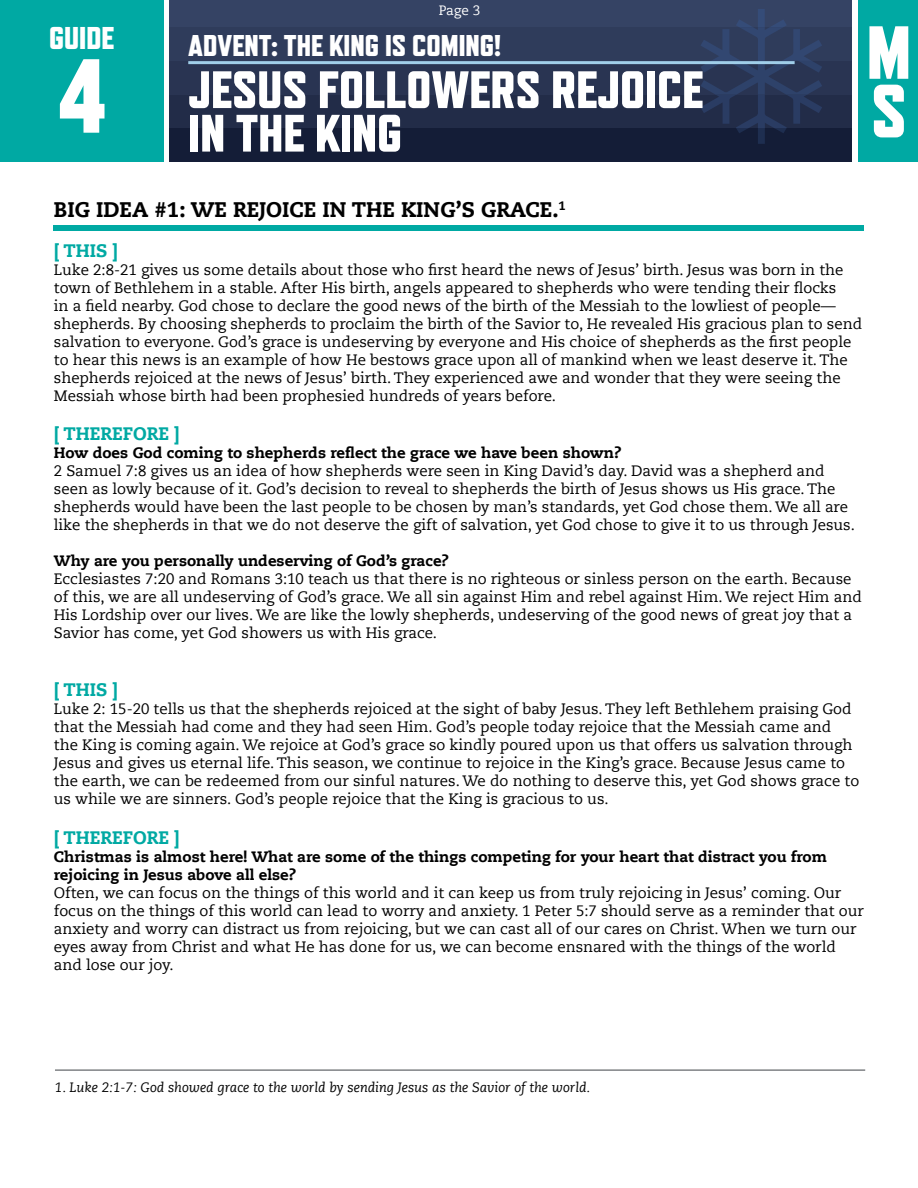
<style>
.page{position:relative;width:918px;height:1188px;background:#fff}
.page>*{position:absolute;margin:0;border:0;box-sizing:border-box;transform-origin:0 0}
.t1{font:800 75px/58.5px "Refrigerator Deluxe";color:#fff}
.t2{font:800 52.5px/43.5px "Refrigerator Deluxe";color:#fff}
.t3{font:800 31.5px "Refrigerator Deluxe";color:#fff}
.t4{font:800 30px "Refrigerator Deluxe";color:#fff}
.t5{font:800 21px "Caecilia LT Std";color:#000}
.t6{font:800 18px "Caecilia LT Std";color:#00a9a3}
.t7{font:15px/18px "Caecilia LT Std";color:#000}
.t8{font:800 15px/18px "Caecilia LT Std";color:#000}
.t9{font:italic 13.5px "Caecilia LT Std";color:#000}
.t10{font:13.5px "Caecilia LT Std";color:#fff}
</style>
<div class="page">
<div style="left:169px;top:0;width:682px;height:162px;background:#141d37"></div>
<div style="left:169px;top:95px;width:682px;height:33px;background:#222c48"></div>
<div style="left:169px;top:61px;width:682px;height:34px;background:#293452"></div>
<div style="left:169px;top:27px;width:682px;height:34px;background:#2f3c5b"></div>
<div style="left:169px;top:0;width:682px;height:27px;background:#354364"></div>
<svg style="left:701px;top:9px;width:121px;height:135px"></svg>
<hr style="left:188px;top:61px;width:607px;height:3px;background:#a0cee9">
<div style="left:0;top:0;width:163px;height:162px;background:#00a9a3"></div>
<div style="left:858px;top:0;width:60px;height:162px;background:#00a9a3"></div>
<div style="left:53px;top:226px;width:811px;height:5px;background:#00a9a3"></div>
<hr style="left:55px;top:1069px;width:810px;height:2px;background:#808285">
<p class="t10" style="left:439px;top:3px;width:43px">Page 3</p>
<h3 class="t3" style="left:49px;top:20px;width:67px">GUIDE</h3>
<h1 class="t1" style="left:867px;top:22px;width:46px">M<br>S</h1>
<h3 class="t4" style="left:188px;top:27px;width:314px">ADVENT: THE KING IS COMING!</h3>
<h2 class="t2" style="left:57px;top:67px;width:648px;text-indent:132px">JESUS FOLLOWERS REJOICE<br><sup>4</sup> IN THE KING</h2>
<h3 class="t5" style="left:54px;top:197px;width:513px">BIG IDEA #1: WE REJOICE IN THE KING’S GRACE.<sup>1</sup></h3>
<p class="t6" style="left:54px;top:239px;width:66px">[ THIS ]</p>
<p class="t7" style="left:54px;top:261px;width:810px">Luke 2:8-21 gives us some details about those who first heard the news of Jesus’ birth. Jesus was born in the town of Bethlehem in a stable. After His birth, angels appeared to shepherds who were tending their flocks<br>in a field nearby. God chose to declare the good news of the birth of the Messiah to the lowliest of people— shepherds. By choosing shepherds to proclaim the birth of the Savior to, He revealed His gracious plan to send salvation to everyone. God’s grace is undeserving by everyone and His choice of shepherds as the first people to hear this news is an example of how He bestows grace upon all of mankind when we least deserve it. The shepherds rejoiced at the news of Jesus’ birth. They experienced awe and wonder that they were seeing the Messiah whose birth had been prophesied hundreds of years before.</p>
<p class="t6" style="left:54px;top:423px;width:127px">[ THEREFORE ]</p>
<p class="t8" style="left:54px;top:444px;width:569px">How does God coming to shepherds reflect the grace we have been shown?</p>
<p class="t7" style="left:54px;top:462px;width:803px">2 Samuel 7:8 gives us an idea of how shepherds were seen in King David’s day. David was a shepherd and seen as lowly because of it. God’s decision to reveal to shepherds the birth of Jesus shows us His grace. The shepherds would have been the last people to be chosen by man’s standards, yet God chose them. We all are like the shepherds in that we do not deserve the gift of salvation, yet God chose to give it to us through Jesus.</p>
<p class="t8" style="left:54px;top:552px;width:397px">Why are you personally undeserving of God’s grace?</p>
<p class="t7" style="left:54px;top:570px;width:809px">Ecclesiastes 7:20 and Romans 3:10 teach us that there is no righteous or sinless person on the earth. Because of this, we are all undeserving of God’s grace. We all sin against Him and rebel against Him. We reject Him and His Lordship over our lives. We are like the lowly shepherds, undeserving of the good news of great joy that a Savior has come, yet God showers us with His grace.</p>
<p class="t6" style="left:54px;top:679px;width:66px">[ THIS ]</p>
<p class="t7" style="left:54px;top:700px;width:807px">Luke 2: 15-20 tells us that the shepherds rejoiced at the sight of baby Jesus. They left Bethlehem praising God that the Messiah had come and they had seen Him. God’s people today rejoice that the Messiah came and the King is coming again. We rejoice at God’s grace so kindly poured upon us that offers us salvation through Jesus and gives us eternal life. This season, we continue to rejoice in the King’s grace. Because Jesus came to the earth, we can be redeemed from our sinful natures. We do nothing to deserve this, yet God shows grace to us while we are sinners. God’s people rejoice that the King is gracious to us.</p>
<p class="t6" style="left:54px;top:826px;width:127px">[ THEREFORE ]</p>
<p class="t8" style="left:54px;top:847px;width:775px">Christmas is almost here! What are some of the things competing for your heart that distract you from rejoicing in Jesus above all else?</p>
<p class="t7" style="left:54px;top:884px;width:812px">Often, we can focus on the things of this world and it can keep us from truly rejoicing in Jesus’ coming. Our focus on the things of this world can lead to worry and anxiety. 1 Peter 5:7 should serve as a reminder that our anxiety and worry can distract us from rejoicing, but we can cast all of our cares on Christ. When we turn our eyes away from Christ and what He has done for us, we can become ensnared with the things of the world and lose our joy.</p>
<p class="t9" style="left:55px;top:1080px;width:537px">1. Luke 2:1-7: God showed grace to the world by sending Jesus as the Savior of the world.</p>
</div>
